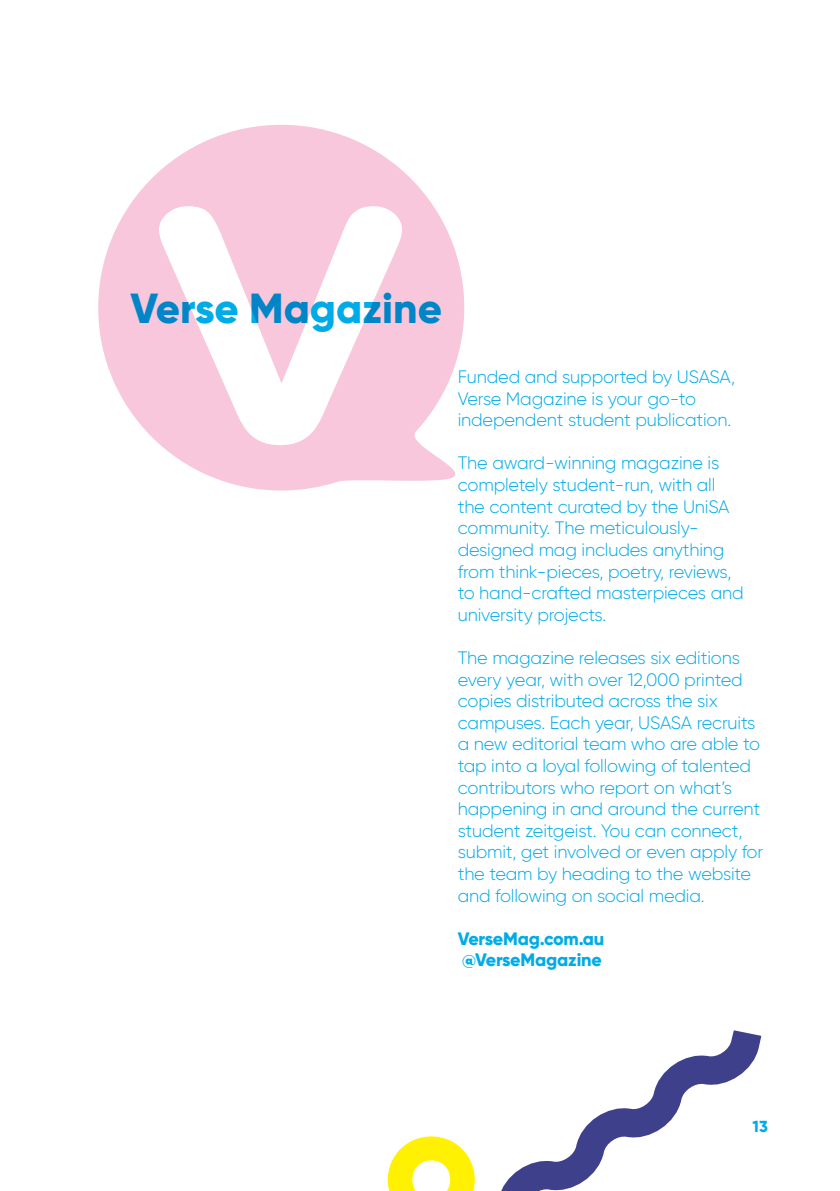
<style>
.page{position:relative;width:840px;height:1191px;background:#fff}
.page>*{position:absolute;margin:0;border:0;box-sizing:border-box;transform-origin:0 0}
.Alternate_Blue_Bold{font:800 42px "Gilroy";color:#00abe7}
.t1{font:300 18px/21.6px "Gilroy";letter-spacing:-.01em;color:#00abe7}
.t2{font:800 18px "Gilroy";letter-spacing:-.01em;color:#00abe7}
.t3{font:800 16px "Gilroy";color:#00abe7}
</style>
<div class="page">
<svg style="left:98px;top:125px;width:367px;height:365px;fill:#f8c7dc"></svg>
<svg style="left:501px;top:1030px;width:261px;height:161px"></svg>
<svg style="left:387px;top:1136px;width:87px;height:55px"></svg>
<p class="Alternate_Blue_Bold" style="left:130px;top:282px;width:313px">Verse Magazine</p>
<p class="t1" style="left:457px;top:366px;width:279px">Funded and supported by USASA,<br>Verse Magazine is your go-to independent student publication.</p>
<p class="t1" style="left:457px;top:452px;width:287px">The award-winning magazine is completely student-run, with all the content curated by the UniSA community. The meticulously&shy;designed mag includes anything from think-pieces, poetry, reviews, to hand-crafted masterpieces and university projects.</p>
<p class="t1" style="left:457px;top:646px;width:307px">The magazine releases six editions every year, with over 12,000 printed copies distributed across the six campuses. Each year, USASA recruits a new editorial team who are able to tap into a loyal following of talented contributors who report on what’s happening in and around the current student zeitgeist. You can connect, submit, get involved or even apply for the team by heading to the website and following on social media.</p>
<p class="t2" style="left:457px;top:927px;width:148px">VerseMag.com.au</p>
<p class="t2" style="left:462px;top:948px;width:141px">@VerseMagazine</p>
<p class="t3" style="left:752px;top:1116px;width:17px">13</p>
</div>
